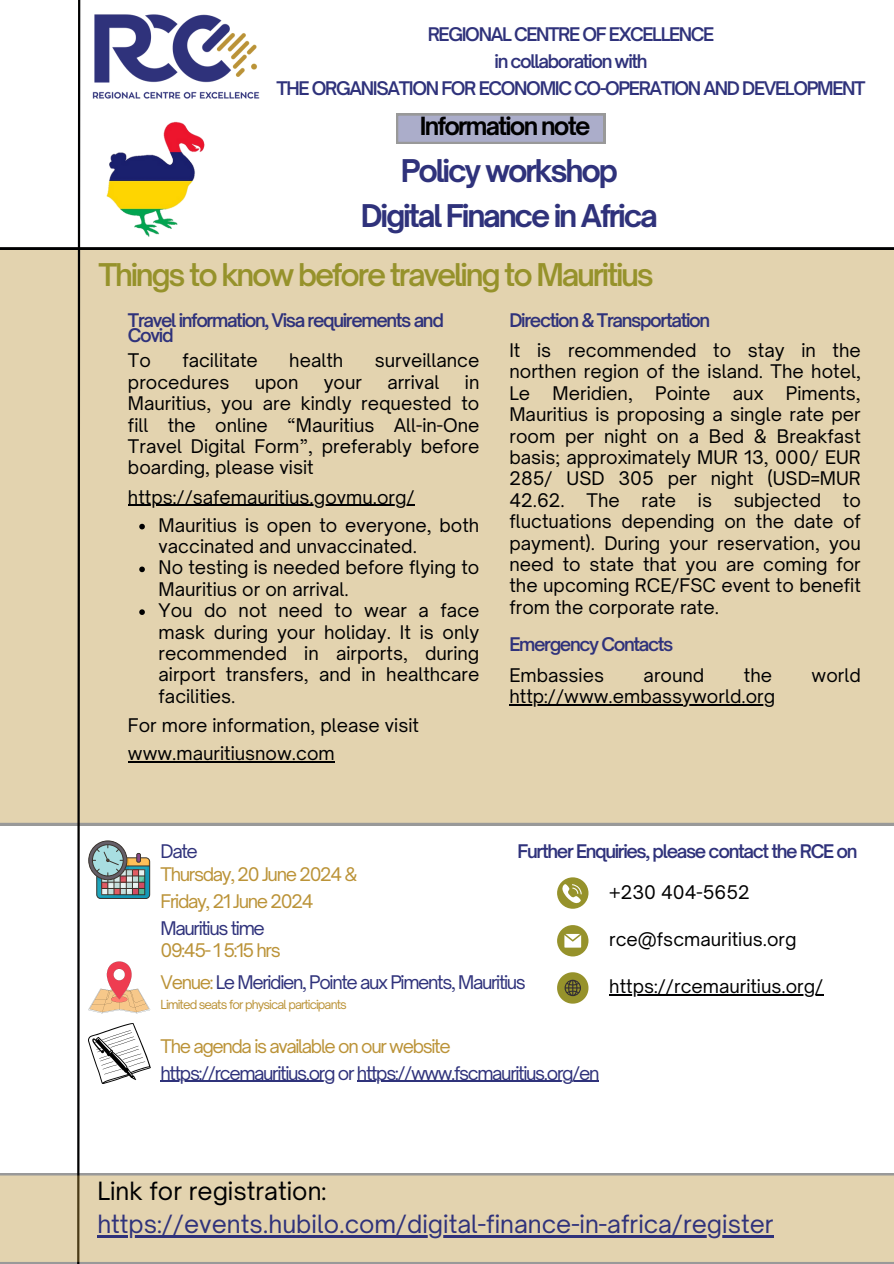
<style>
.page{position:relative;width:894px;height:1264px;background:#fff}
.page>*{position:absolute;margin:0;border:0;box-sizing:border-box;transform-origin:0 0}
.t1{font:600 30px "Open Sauce One";letter-spacing:-.075em;color:#96922b}
.t2{font:700 30px/45px "Open Sauce One";letter-spacing:-.075em;color:#2f327b;text-align:center}
.t3{font:24px "Open Sauce One";color:#2f327b}
.t4{font:24px "Open Sauce One";color:#000001}
.t5{font:700 24px "Open Sauce One";letter-spacing:-.075em;color:#000}
.t6{font:18px/21.3px "Open Sauce One";color:#000001;text-align:justify}
.t7{font:600 18px/27px "Open Sauce One";letter-spacing:-.075em;color:#2f327b;text-align:center}
.t8{font:18px "Open Sauce One";letter-spacing:-.075em;color:#2f327b}
.t9{font:18px "Open Sauce One";letter-spacing:-.075em;color:#bb9338}
.t10{font:12px "Open Sauce One";letter-spacing:-.075em;color:#bb9338}
.s1{color:#bb9338}
</style>
<div class="page">
<div style="left:0;top:249px;width:893px;height:576px;background:#e3d3af"></div>
<svg style="left:0;top:113px;width:893px;height:136px"></svg>
<svg style="left:76px;top:0;width:5px;height:1173px"></svg>
<svg style="left:557px;top:877px;width:31px;height:31px"></svg>
<svg style="left:557px;top:925px;width:31px;height:31px"></svg>
<img style="left:89px;top:114px;width:132px;height:131px">
<img style="left:79px;top:0;width:194px;height:114px">
<svg style="left:557px;top:972px;width:31px;height:31px"></svg>
<svg style="left:396px;top:113px;width:209px;height:31px;background:#a7a9c1"></svg>
<hr style="left:128px;top:504px;width:286px;height:2px;background:#000001">
<svg style="left:139px;top:524px;width:6px;height:5px"></svg>
<svg style="left:139px;top:566px;width:6px;height:6px"></svg>
<svg style="left:139px;top:609px;width:6px;height:6px"></svg>
<hr style="left:128px;top:761px;width:206px;height:1px;background:#000001">
<hr style="left:609px;top:994px;width:214px;height:1px;background:#000001">
<hr style="left:509px;top:704px;width:266px;height:1px;background:#000001">
<svg style="left:88px;top:840px;width:62px;height:59px"></svg>
<svg style="left:88px;top:961px;width:62px;height:52px"></svg>
<img style="left:88px;top:1023px;width:62px;height:60px">
<div style="left:0;top:1173px;width:893px;height:90px;background:#e3d3af"></div>
<hr style="left:97px;top:1234px;width:676px;height:3px;background:#2f327b">
<hr style="left:160px;top:1080px;width:174px;height:1px;background:#2f327b">
<hr style="left:357px;top:1080px;width:241px;height:1px;background:#2f327b">
<h2 class="t7" style="left:276px;top:20px;width:590px">REGIONAL CENTRE OF EXCELLENCE<br>in collaboration with<br>THE ORGANISATION FOR ECONOMIC CO-OPERATION AND DEVELOPMENT</h2>
<h4 class="t5" style="left:419px;top:111px;width:172px">Information note</h4>
<p class="t2" style="left:361px;top:148px;width:298px">Policy workshop<br>Digital Finance in Africa</p>
<h1 class="t1" style="left:98px;top:256px;width:557px">Things to know before traveling to Mauritius</h1>
<h1 class="t7" style="left:128px;top:312px;width:317px;line-height:15.8px;text-align:left">Travel information, Visa requirements and<br>Covid</h1>
<p class="t6" style="left:128px;top:350px;width:24px">To</p>
<p class="t6" style="left:182px;top:350px;width:77px">facilitate</p>
<p class="t6" style="left:289px;top:350px;width:55px">health</p>
<p class="t6" style="left:374px;top:350px;width:106px">surveillance</p>
<p class="t6" style="left:128px;top:371px;width:103px">procedures</p>
<p class="t6" style="left:254px;top:371px;width:45px">upon</p>
<p class="t6" style="left:323px;top:371px;width:40px">your</p>
<p class="t6" style="left:387px;top:371px;width:54px">arrival</p>
<p class="t7" style="left:509px;top:306px;width:202px">Direction &amp; Transportation</p>
<p class="t6" style="left:509px;top:339px;width:353px">It is recommended to stay in the northen region of the island. The hotel, Le Meridien, Pointe aux Piments, Mauritius is proposing a single rate per room per night on a Bed &amp; Breakfast basis; approximately MUR 13, 000/ EUR 285/ USD 305 per night (USD=MUR 42.62. The rate is subjected to fluctuations depending on the date of payment). During your reservation, you need to state that you are coming for the upcoming RCE/FSC event to benefit from the corporate rate.</p>
<p class="t7" style="left:509px;top:631px;width:165px">Emergency Contacts</p>
<p class="t6" style="left:509px;top:664px;width:96px">Embassies</p>
<p class="t6" style="left:643px;top:664px;width:62px">around</p>
<p class="t6" style="left:743px;top:664px;width:30px">the</p>
<p class="t6" style="left:811px;top:664px;width:51px">world</p>
<p class="t6" style="left:509px;top:685px;width:267px">http://www.embassyworld.org</p>
<p class="t6" style="left:128px;top:371px;width:353px;text-indent:337px">in Mauritius, you are kindly requested to fill the online “Mauritius All-in-One Travel Digital Form”, preferably before boarding, please visit</p>
<p class="t6" style="left:128px;top:486px;width:288px">https://safemauritius.govmu.org/</p>
<p class="t6" style="left:158px;top:514px;width:322px">Mauritius is open to everyone, both vaccinated and unvaccinated.</p>
<p class="t6" style="left:158px;top:557px;width:322px">No testing is needed before flying to<br>Mauritius or on arrival.</p>
<p class="t6" style="left:158px;top:599px;width:322px">You do not need to wear a face mask during your holiday. It is only recommended in airports, during airport transfers, and in healthcare facilities.</p>
<p class="t6" style="left:128px;top:714px;width:292px">For more information, please visit</p>
<p class="t6" style="left:128px;top:742px;width:208px">www.mauritiusnow.com</p>
<p class="t7" style="left:517px;top:837px;width:341px">Further Enquiries, please contact the RCE on</p>
<p class="t8" style="left:160px;top:840px;width:39px">Date</p>
<p class="t9" style="left:160px;top:862px;width:198px">Thursday, 20 June 2024 &amp;</p>
<p class="t9" style="left:160px;top:889px;width:154px">Friday, 21 June 2024</p>
<p class="t8" style="left:160px;top:916px;width:106px">Mauritius time</p>
<p class="t9" style="left:160px;top:939px;width:122px">09:45- 1 5:15 hrs</p>
<p class="t6" style="left:609px;top:881px;width:142px">+230 404-5652</p>
<p class="t6" style="left:609px;top:928px;width:189px">rce@fscmauritius.org</p>
<p class="t6" style="left:609px;top:975px;width:216px">https://rcemauritius.org/</p>
<p class="t8" style="left:160px;top:970px;width:367px"><span class="s1">Venue:</span> Le Meridien, Pointe aux Piments, Mauritius</p>
<p class="t10" style="left:160px;top:996px;width:188px">Limited seats for physical participants</p>
<p class="t9" style="left:160px;top:1034px;width:291px">The agenda is available on our website</p>
<p class="t8" style="left:160px;top:1061px;width:440px">https://rcemauritius.org or https://www.fscmauritius.org/en</p>
<p class="t4" style="left:97px;top:1176px;width:230px">Link for registration:</p>
<p class="t3" style="left:97px;top:1208px;width:677px">https://events.hubilo.com/digital-finance-in-africa/register</p>
</div>
